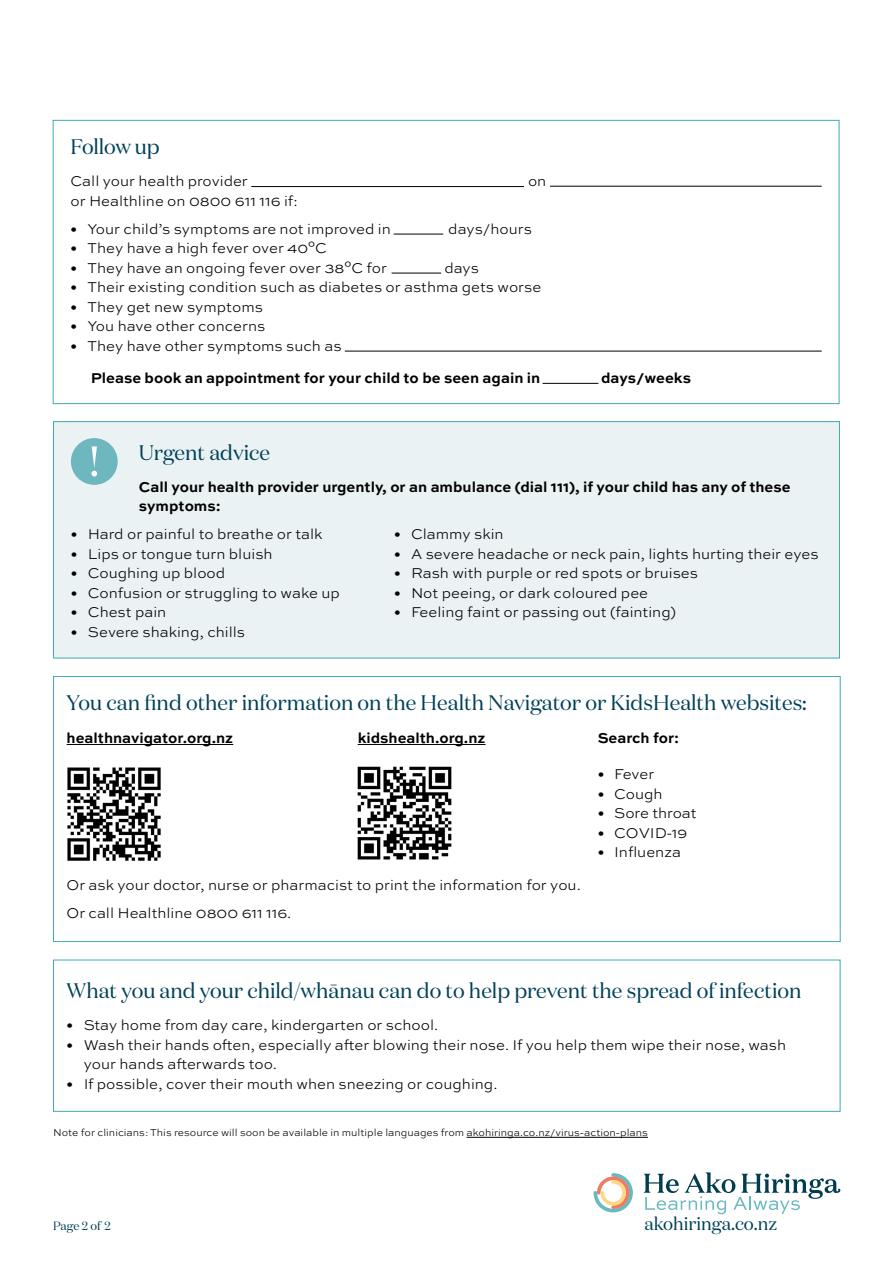
<style>
.page{position:relative;width:893px;height:1263px;background:#fff}
.page>*{position:absolute;margin:0;border:0;box-sizing:border-box;transform-origin:0 0}
.t1{font:21px "Domaine Display";color:#004159}
.t2{font:18px "Domaine Display";color:#004159}
.t3{font:300 15px/19.5px "Sweet Sans Pro";color:#000}
.t4{font:700 15px/19.5px "Sweet Sans Pro";color:#000}
.t5{font:12px "Domaine Display";color:#004159}
.t6{font:300 10.5px "Sweet Sans Pro";color:#000}
</style>
<div class="page">
<hr style="left:550px;top:186px;width:272px;height:1px;background:#000">
<hr style="left:251px;top:186px;width:273px;height:1px;background:#000">
<hr style="left:394px;top:234px;width:49px;height:1px;background:#000">
<hr style="left:392px;top:273px;width:49px;height:1px;background:#000">
<hr style="left:345px;top:351px;width:477px;height:1px;background:#000">
<hr style="left:543px;top:383px;width:55px;height:1px;background:#000">
<div style="left:54px;top:422px;width:785px;height:236px;background:#eaf2f3"></div>
<div style="left:53px;top:421px;width:787px;height:237px;border:1px solid #42aab3"></div>
<div style="left:71px;top:438px;width:47px;height:47px;background:#6fb7bf;border-radius:50%"></div>
<svg style="left:91px;top:446px;width:6px;height:30px"></svg>
<svg style="left:644px;top:1172px;width:196px;height:42px"></svg>
<svg style="left:593px;top:1173px;width:40px;height:39px"></svg>
<div style="left:53px;top:960px;width:787px;height:152px;border:1px solid #42aab3"></div>
<hr style="left:67px;top:744px;width:166px;height:1px;background:#000">
<hr style="left:358px;top:744px;width:128px;height:1px;background:#000">
<div style="left:53px;top:676px;width:788px;height:266px;border:1px solid #42aab3"></div>
<img style="left:67px;top:767px;width:94px;height:94px">
<img style="left:357px;top:766px;width:95px;height:94px">
<hr style="left:467px;top:1137px;width:181px;height:1px;background:#000">
<h1 class="t1" style="left:71px;top:134px;width:91px">Follow up</h1>
<p class="t3" style="left:71px;top:171px;width:179px">Call your health provider</p>
<p class="t3" style="left:528px;top:171px;width:20px">on</p>
<p class="t3" style="left:71px;top:191px;width:229px">or Healthline on 0800 611 116 if:</p>
<p class="t3" style="left:71px;top:219px;width:322px">• Your child’s symptoms are not improved in</p>
<p class="t3" style="left:448px;top:219px;width:85px">days/hours</p>
<p class="t3" style="left:71px;top:238px;width:258px">• They have a high fever over 40oC</p>
<p class="t3" style="left:71px;top:258px;width:318px">• They have an ongoing fever over 38oC for</p>
<p class="t3" style="left:444px;top:258px;width:36px">days</p>
<p class="t3" style="left:71px;top:277px;width:472px">• Their existing condition such as diabetes or asthma gets worse</p>
<p class="t3" style="left:71px;top:297px;width:194px">• They get new symptoms</p>
<p class="t3" style="left:71px;top:316px;width:196px">• You have other concerns</p>
<p class="t3" style="left:71px;top:336px;width:273px">• They have other symptoms such as</p>
<p class="t4" style="left:91px;top:367px;width:451px">Please book an appointment for your child to be seen again in</p>
<p class="t4" style="left:601px;top:367px;width:91px">days/weeks</p>
<h1 class="t1" style="left:139px;top:439px;width:133px">Urgent advice</h1>
<p class="t4" style="left:139px;top:476px;width:653px">Call your health provider urgently, or an ambulance (dial 111), if your child has any of these symptoms:</p>
<p class="t3" style="left:71px;top:524px;width:253px">• Hard or painful to breathe or talk</p>
<p class="t3" style="left:394px;top:524px;width:111px">• Clammy skin</p>
<p class="t3" style="left:71px;top:544px;width:203px">• Lips or tongue turn bluish</p>
<p class="t3" style="left:394px;top:544px;width:426px">• A severe headache or neck pain, lights hurting their eyes</p>
<p class="t3" style="left:71px;top:563px;width:156px">• Coughing up blood</p>
<p class="t3" style="left:394px;top:563px;width:305px">• Rash with purple or red spots or bruises</p>
<p class="t3" style="left:71px;top:583px;width:270px">• Confusion or struggling to wake up</p>
<p class="t3" style="left:394px;top:583px;width:256px">• Not peeing, or dark coloured pee</p>
<p class="t3" style="left:71px;top:602px;width:97px">• Chest pain</p>
<p class="t3" style="left:394px;top:602px;width:283px">• Feeling faint or passing out (fainting)</p>
<p class="t3" style="left:71px;top:622px;width:176px">• Severe shaking, chills</p>
<h1 class="t1" style="left:67px;top:690px;width:742px">You can find other information on the Health Navigator or KidsHealth websites:</h1>
<p class="t4" style="left:67px;top:727px;width:168px">healthnavigator.org.nz</p>
<p class="t4" style="left:358px;top:727px;width:129px">kidshealth.org.nz</p>
<p class="t4" style="left:598px;top:727px;width:83px">Search for:</p>
<p class="t3" style="left:598px;top:764px;width:58px">• Fever</p>
<p class="t3" style="left:598px;top:783px;width:66px">• Cough</p>
<p class="t3" style="left:598px;top:803px;width:100px">• Sore throat</p>
<p class="t3" style="left:598px;top:822px;width:91px">• COVID-19</p>
<p class="t3" style="left:598px;top:842px;width:85px">• Influenza</p>
<p class="t3" style="left:67px;top:870px;width:516px;line-height:28px">Or ask your doctor, nurse or pharmacist to print the information for you.<br>Or call Healthline 0800 611 116.</p>
<h1 class="t1" style="left:67px;top:978px;width:736px">What you and your child/whānau can do to help prevent the spread of infection</h1>
<p class="t3" style="left:67px;top:1015px;width:373px">• Stay home from day care, kindergarten or school.</p>
<p class="t3" style="left:84px;top:1034px;width:704px;text-indent:-17px">• Wash their hands often, especially after blowing their nose. If you help them wipe their nose, wash your hands afterwards too.</p>
<p class="t3" style="left:67px;top:1073px;width:432px">• If possible, cover their mouth when sneezing or coughing.</p>
<p class="t6" style="left:53px;top:1125px;width:596px">Note for clinicians: This resource will soon be available in multiple languages from akohiringa.co.nz/virus-action-plans</p>
<p class="t5" style="left:53px;top:1218px;width:59px">Page 2 of 2</p>
<p class="t2" style="left:644px;top:1212px;width:134px">akohiringa.co.nz</p>
</div>
